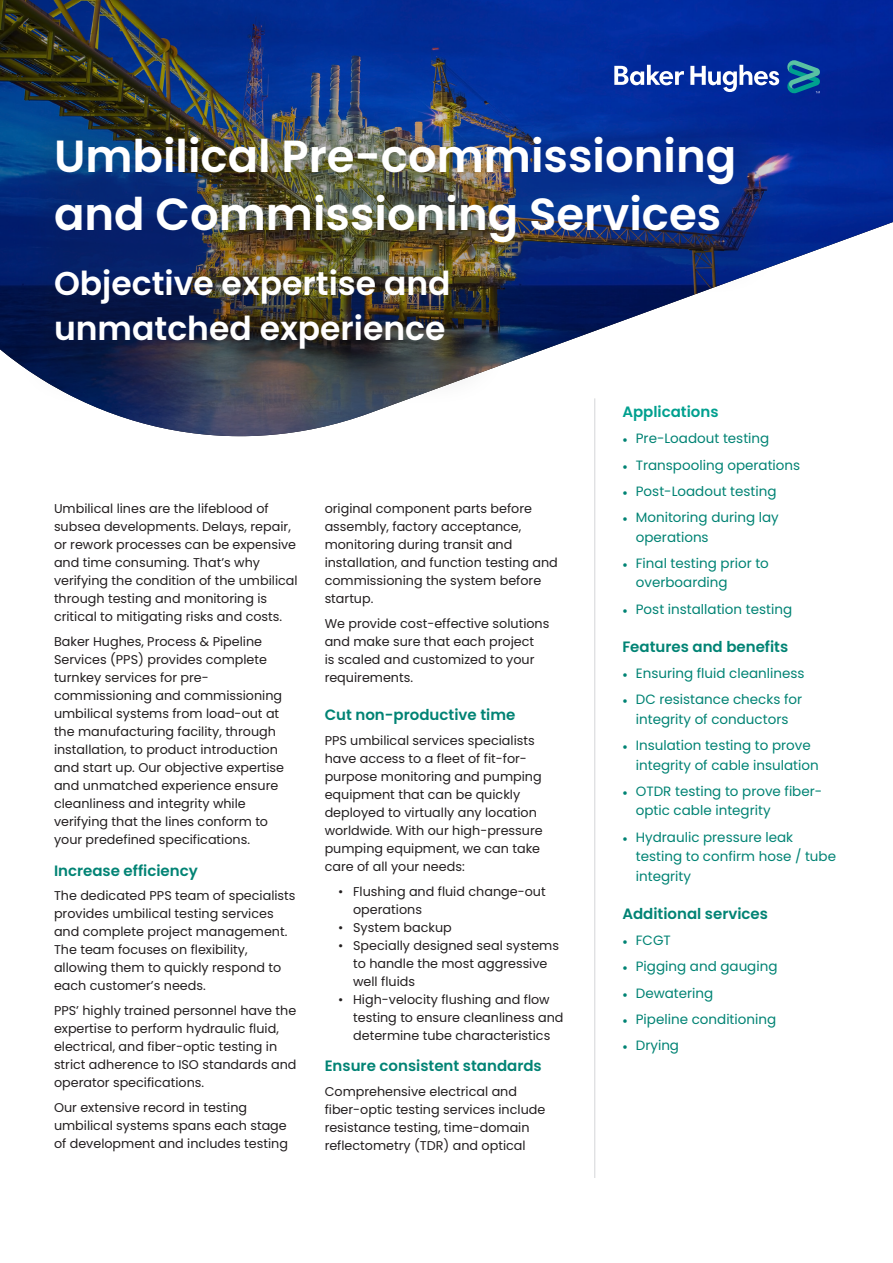
<style>
.page{position:relative;width:893px;height:1263px;background:#fff}
.page>*{position:absolute;margin:0;border:0;box-sizing:border-box;transform-origin:0 0}
._32pt-headline{font:600 45px/57.6px "Poppins";color:#fff}
._21pt-subhead{font:600 33px "Poppins";color:#fff}
.FS_PS_Body_Text{font:600 15px "Poppins";color:#018374}
.FS_PS_Body_Headings{font:600 15px "Poppins";color:#018374}
.FS_PS_Sidebar_Bullet{font:600 15px "Poppins";color:#018374}
.FS_PS_Sidebar_Headin{font:600 15px "Poppins";color:#018374}
._10_5pt-body_subhead{font:600 15px "Poppins";color:#00a08f}
.t1{font:13.5px/19.5px "Poppins";color:#018374}
.FS_PS_Body_Text-2{font:12.75px/18px "Poppins";color:#231f20}
.s1{font-family:"Minion Pro"}
</style>
<div class="page">
<svg style="left:0;top:0;width:893px;height:438px"></svg>
<hr style="left:594px;top:398px;width:1px;height:780px;background:#d9dadc">
<div style="left:9px;top:91px;width:793px;height:325px;background:#231f20;opacity:.15"></div>
<svg style="left:614px;top:59px;width:206px;height:35px"></svg>
<p class="_32pt-headline" style="left:54px;top:128px;width:684px">Umbilical Pre-commissioning and Commissioning Services</p>
<p class="_21pt-subhead" style="left:54px;top:264px;width:398px">Objective expertise and</p>
<p class="_21pt-subhead" style="left:54px;top:309px;width:393px">unmatched experience</p>
<p class="FS_PS_Body_Text-2" style="left:54px;top:500px;width:245px">Umbilical lines are the lifeblood of subsea developments. Delays, repair, or rework processes can be expensive and time consuming. That’s why verifying the condition of the umbilical through testing and monitoring is critical to mitigating risks and costs.</p>
<p class="FS_PS_Body_Text-2" style="left:54px;top:633px;width:232px">Baker Hughes, Process &amp; Pipeline Services (PPS) provides complete turnkey services for pre&shy;commissioning and commissioning umbilical systems from load-out at the manufacturing facility, through installation, to product introduction and start up. Our objective expertise and unmatched experience ensure cleanliness and integrity while verifying that the lines conform to your predefined specifications.</p>
<p class="FS_PS_Body_Text" style="left:54px;top:862px;width:145px">Increase efficiency</p>
<p class="FS_PS_Body_Text-2" style="left:54px;top:887px;width:243px">The dedicated PPS team of specialists provides umbilical testing services and complete project management.<br>The team focuses on flexibility, allowing them to quickly respond to each customer’s needs.</p>
<p class="FS_PS_Body_Text-2" style="left:54px;top:1002px;width:244px">PPS’ highly trained personnel have the expertise to perform hydraulic fluid, electrical, and fiber-optic testing in strict adherence to ISO standards and operator specifications.</p>
<p class="FS_PS_Body_Text-2" style="left:54px;top:1098px;width:235px">Our extensive record in testing umbilical systems spans each stage of development and includes testing</p>
<p class="FS_PS_Body_Text-2" style="left:325px;top:500px;width:235px">original component parts before assembly, factory acceptance, monitoring during transit and installation, and function testing and commissioning the system before startup.</p>
<p class="FS_PS_Body_Text-2" style="left:325px;top:615px;width:226px">We provide cost-effective solutions and make sure that each project<br>is scaled and customized to your requirements.</p>
<p class="FS_PS_Body_Text" style="left:325px;top:706px;width:192px">Cut non-productive time</p>
<p class="FS_PS_Body_Text-2" style="left:325px;top:732px;width:220px">PPS umbilical services specialists have access to a fleet of fit-for&shy;purpose monitoring and pumping equipment that can be quickly deployed to virtually any location worldwide. With our high-pressure pumping equipment, we can take care of all your needs:</p>
<p class="FS_PS_Body_Text-2" style="left:353px;top:882px;width:194px;text-indent:-15px">• Flushing and fluid change-out operations</p>
<p class="FS_PS_Body_Text-2" style="left:338px;top:918px;width:115px">• System backup</p>
<p class="FS_PS_Body_Text-2" style="left:338px;top:936px;width:222px;text-align:center">• Specially designed seal systems to handle the most aggressive</p>
<p class="FS_PS_Body_Text-2" style="left:353px;top:972px;width:63px">well fluids</p>
<p class="FS_PS_Body_Text-2" style="left:353px;top:990px;width:212px;text-indent:-15px">• High-velocity flushing and flow testing to ensure cleanliness and determine tube characteristics</p>
<p class="FS_PS_Body_Headings" style="left:325px;top:1057px;width:219px">Ensure consistent standards</p>
<p class="FS_PS_Body_Text-2" style="left:325px;top:1083px;width:222px">Comprehensive electrical and fiber-optic testing services include resistance testing, time-domain reflectometry (TDR) and optical</p>
<p class="_10_5pt-body_subhead" style="left:622px;top:403px;width:98px">Applications</p>
<p class="t1" style="left:622px;top:429px;width:149px"><span class="s1">•</span> Pre-Loadout testing</p>
<p class="t1" style="left:622px;top:455px;width:179px"><span class="s1">•</span> Transpooling operations</p>
<p class="t1" style="left:622px;top:481px;width:156px"><span class="s1">•</span> Post-Loadout testing</p>
<p class="t1" style="left:636px;top:508px;width:145px;text-indent:-14px"><span class="s1">•</span> Monitoring during lay operations</p>
<p class="t1" style="left:636px;top:553px;width:135px;text-indent:-14px"><span class="s1">•</span> Final testing prior to overboarding</p>
<p class="t1" style="left:622px;top:599px;width:171px"><span class="s1">•</span> Post installation testing</p>
<p class="FS_PS_Sidebar_Bullet" style="left:622px;top:638px;width:167px">Features and benefits</p>
<p class="t1" style="left:622px;top:664px;width:184px"><span class="s1">•</span> Ensuring fluid cleanliness</p>
<p class="t1" style="left:622px;top:690px;width:181px;text-align:center"><span class="s1">•</span> DC resistance checks for integrity of conductors</p>
<p class="t1" style="left:636px;top:736px;width:184px;text-indent:-14px"><span class="s1">•</span> Insulation testing to prove integrity of cable insulation</p>
<p class="t1" style="left:636px;top:781px;width:188px;text-indent:-14px"><span class="s1">•</span> OTDR testing to prove fiber&shy;optic cable integrity</p>
<p class="t1" style="left:636px;top:827px;width:202px;text-indent:-14px"><span class="s1">•</span> Hydraulic pressure leak testing to confirm hose / tube integrity</p>
<p class="FS_PS_Sidebar_Headin" style="left:622px;top:905px;width:147px">Additional services</p>
<p class="t1" style="left:622px;top:931px;width:50px"><span class="s1">•</span> FCGT</p>
<p class="t1" style="left:622px;top:957px;width:157px"><span class="s1">•</span> Pigging and gauging</p>
<p class="t1" style="left:622px;top:983px;width:93px"><span class="s1">•</span> Dewatering</p>
<p class="t1" style="left:622px;top:1009px;width:155px"><span class="s1">•</span> Pipeline conditioning</p>
<p class="t1" style="left:622px;top:1036px;width:58px"><span class="s1">•</span> Drying</p>
</div>
